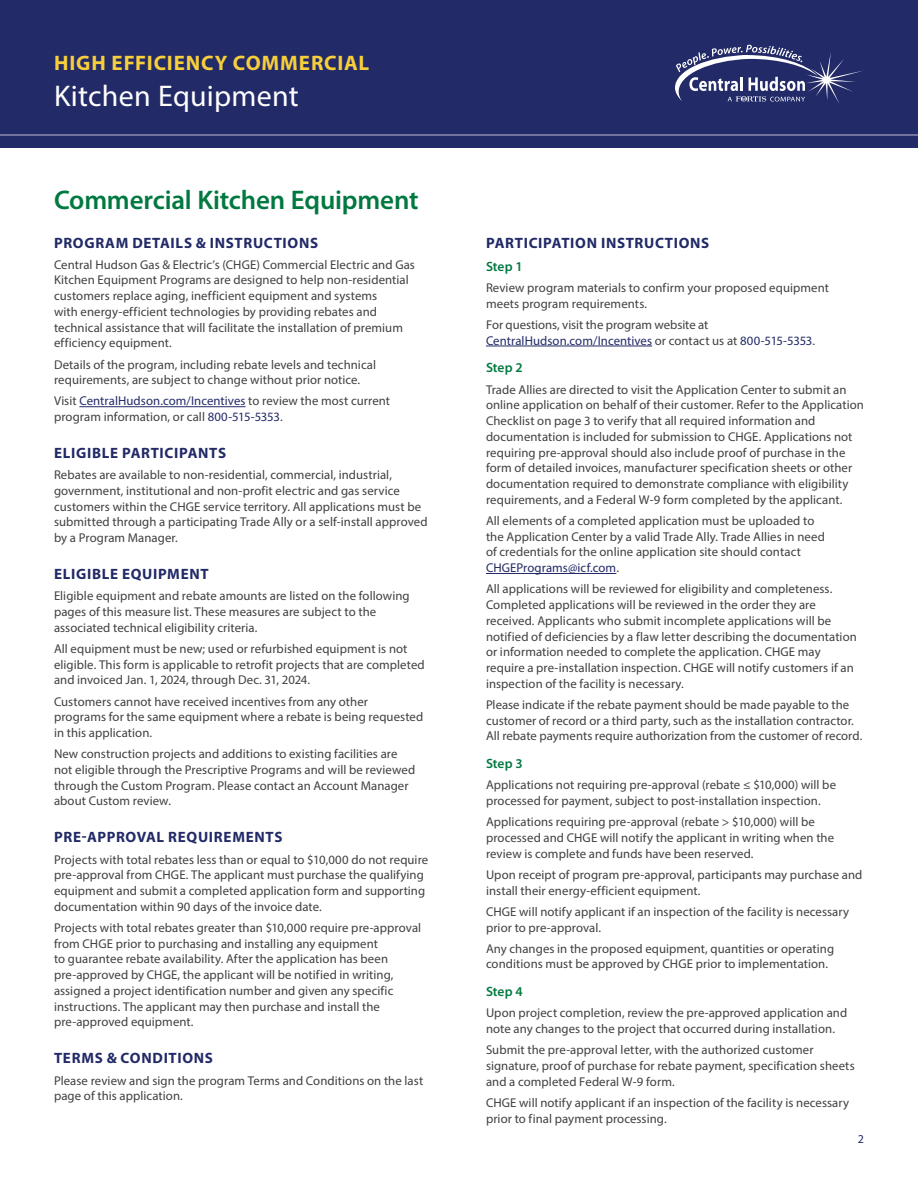
<style>
.page{position:relative;width:918px;height:1188px;background:#fff}
.page>*{position:absolute;margin:0;border:0;box-sizing:border-box;transform-origin:0 0}
.form_name{font:30px "Myriad Pro";letter-spacing:.01em;color:#fff}
.S1_pre_S2{font:600 27px "Myriad Pro";letter-spacing:-.01em;color:#007940}
.program_name{font:700 21px "Myriad Pro";letter-spacing:.04em;color:#f7ce3b}
.S2{font:700 15px "Myriad Pro";letter-spacing:.045em;color:#222a67}
.S3{font:600 13.5px "Myriad Pro";color:#007940}
.S3_post_S2{font:600 13.5px "Myriad Pro";color:#007940}
.body{font:12.75px/15.8px "Myriad Pro";letter-spacing:.005em;color:#403f41}
.t1{font:12px "Myriad Pro";color:#222a67}
.s1{color:#222a67}
</style>
<div class="page">
<div style="left:0;top:0;width:918px;height:148px;background:#222a67"></div>
<svg style="left:675px;top:45px;width:188px;height:58px"></svg>
<hr style="left:0;top:134px;width:918px;height:2px;background:#908cad">
<hr style="left:79px;top:406px;width:167px;height:1px;background:#222a67">
<hr style="left:486px;top:346px;width:166px;height:1px;background:#222a67">
<hr style="left:486px;top:573px;width:130px;height:1px;background:#222a67">
<p class="program_name" style="left:54px;top:49px;width:316px">HIGH EFFICIENCY COMMERCIAL</p>
<p class="form_name" style="left:54px;top:77px;width:246px">Kitchen Equipment</p>
<p class="S1_pre_S2" style="left:54px;top:183px;width:366px">Commercial Kitchen Equipment</p>
<p class="S2" style="left:54px;top:233px;width:266px">PROGRAM DETAILS &amp; INSTRUCTIONS</p>
<p class="body" style="left:54px;top:256px;width:363px">Central Hudson Gas &amp; Electric’s (CHGE) Commercial Electric and Gas Kitchen Equipment Programs are designed to help non-residential customers replace aging, inefficient equipment and systems<br>with energy-efficient technologies by providing rebates and technical assistance that will facilitate the installation of premium efficiency equipment.</p>
<p class="body" style="left:54px;top:356px;width:324px">Details of the program, including rebate levels and technical requirements, are subject to change without prior notice.</p>
<p class="body" style="left:54px;top:393px;width:338px">Visit <span class="s1">CentralHudson.com/Incentives</span> to review the most current program information, or call <span class="s1">800-515-5353</span>.</p>
<p class="S2" style="left:54px;top:443px;width:174px">ELIGIBLE PARTICIPANTS</p>
<p class="body" style="left:54px;top:467px;width:375px">Rebates are available to non-residential, commercial, industrial, government, institutional and non-profit electric and gas service customers within the CHGE service territory. All applications must be submitted through a participating Trade Ally or a self-install approved by a Program Manager.</p>
<p class="S2" style="left:54px;top:564px;width:156px">ELIGIBLE EQUIPMENT</p>
<p class="body" style="left:54px;top:588px;width:357px">Eligible equipment and rebate amounts are listed on the following pages of this measure list. These measures are subject to the associated technical eligibility criteria.</p>
<p class="body" style="left:54px;top:641px;width:372px">All equipment must be new; used or refurbished equipment is not eligible. This form is applicable to retrofit projects that are completed and invoiced Jan. 1, 2024, through Dec. 31, 2024.</p>
<p class="body" style="left:54px;top:693px;width:371px">Customers cannot have received incentives from any other programs for the same equipment where a rebate is being requested in this application.</p>
<p class="body" style="left:54px;top:746px;width:363px">New construction projects and additions to existing facilities are not eligible through the Prescriptive Programs and will be reviewed through the Custom Program. Please contact an Account Manager about Custom review.</p>
<p class="S2" style="left:54px;top:828px;width:230px">PRE-APPROVAL REQUIREMENTS</p>
<p class="body" style="left:54px;top:851px;width:376px">Projects with total rebates less than or equal to $10,000 do not require pre-approval from CHGE. The applicant must purchase the qualifying equipment and submit a completed application form and supporting documentation within 90 days of the invoice date.</p>
<p class="body" style="left:54px;top:920px;width:369px">Projects with total rebates greater than $10,000 require pre-approval from CHGE prior to purchasing and installing any equipment<br>to guarantee rebate availability. After the application has been pre-approved by CHGE, the applicant will be notified in writing, assigned a project identification number and given any specific instructions. The applicant may then purchase and install the pre-approved equipment.</p>
<p class="S2" style="left:54px;top:1049px;width:160px">TERMS &amp; CONDITIONS</p>
<p class="body" style="left:54px;top:1072px;width:371px">Please review and sign the program Terms and Conditions on the last page of this application.</p>
<p class="S2" style="left:486px;top:233px;width:225px">PARTICIPATION INSTRUCTIONS</p>
<p class="S3_post_S2" style="left:486px;top:258px;width:38px">Step 1</p>
<p class="body" style="left:486px;top:280px;width:345px">Review program materials to confirm your proposed equipment meets program requirements.</p>
<p class="body" style="left:486px;top:317px;width:331px">For questions, visit the program website at<br><span class="s1">CentralHudson.com/Incentives</span> or contact us at <span class="s1">800-515-5353</span>.</p>
<p class="S3" style="left:486px;top:359px;width:38px">Step 2</p>
<p class="body" style="left:486px;top:381px;width:379px">Trade Allies are directed to visit the Application Center to submit an online application on behalf of their customer. Refer to the Application Checklist on page 3 to verify that all required information and documentation is included for submission to CHGE. Applications not requiring pre-approval should also include proof of purchase in the form of detailed invoices, manufacturer specification sheets or other documentation required to demonstrate compliance with eligibility requirements, and a Federal W-9 form completed by the applicant.</p>
<p class="body" style="left:486px;top:513px;width:340px">All elements of a completed application must be uploaded to the Application Center by a valid Trade Ally. Trade Allies in need of credentials for the online application site should contact <span class="s1">CHGEPrograms@icf.com</span>.</p>
<p class="body" style="left:486px;top:581px;width:372px">All applications will be reviewed for eligibility and completeness.<br>Completed applications will be reviewed in the order they are received. Applicants who submit incomplete applications will be notified of deficiencies by a flaw letter describing the documentation or information needed to complete the application. CHGE may require a pre-installation inspection. CHGE will notify customers if an inspection of the facility is necessary.</p>
<p class="body" style="left:486px;top:697px;width:378px">Please indicate if the rebate payment should be made payable to the customer of record or a third party, such as the installation contractor.<br>All rebate payments require authorization from the customer of record.</p>
<p class="S3" style="left:486px;top:755px;width:38px">Step 3</p>
<p class="body" style="left:486px;top:777px;width:352px">Applications not requiring pre-approval (rebate ≤ $10,000) will be processed for payment, subject to post-installation inspection.</p>
<p class="body" style="left:486px;top:814px;width:350px">Applications requiring pre-approval (rebate &gt; $10,000) will be processed and CHGE will notify the applicant in writing when the review is complete and funds have been reserved.</p>
<p class="body" style="left:486px;top:867px;width:378px">Upon receipt of program pre-approval, participants may purchase and install their energy-efficient equipment.</p>
<p class="body" style="left:486px;top:903px;width:365px">CHGE will notify applicant if an inspection of the facility is necessary prior to pre-approval.</p>
<p class="body" style="left:486px;top:940px;width:350px">Any changes in the proposed equipment, quantities or operating conditions must be approved by CHGE prior to implementation.</p>
<p class="S3" style="left:486px;top:983px;width:38px">Step 4</p>
<p class="body" style="left:486px;top:1005px;width:363px">Upon project completion, review the pre-approved application and note any changes to the project that occurred during installation.</p>
<p class="body" style="left:486px;top:1042px;width:370px">Submit the pre-approval letter, with the authorized customer signature, proof of purchase for rebate payment, specification sheets and a completed Federal W-9 form.</p>
<p class="body" style="left:486px;top:1095px;width:365px">CHGE will notify applicant if an inspection of the facility is necessary prior to final payment processing.</p>
<p class="t1" style="left:858px;top:1132px;width:8px">2</p>
</div>
